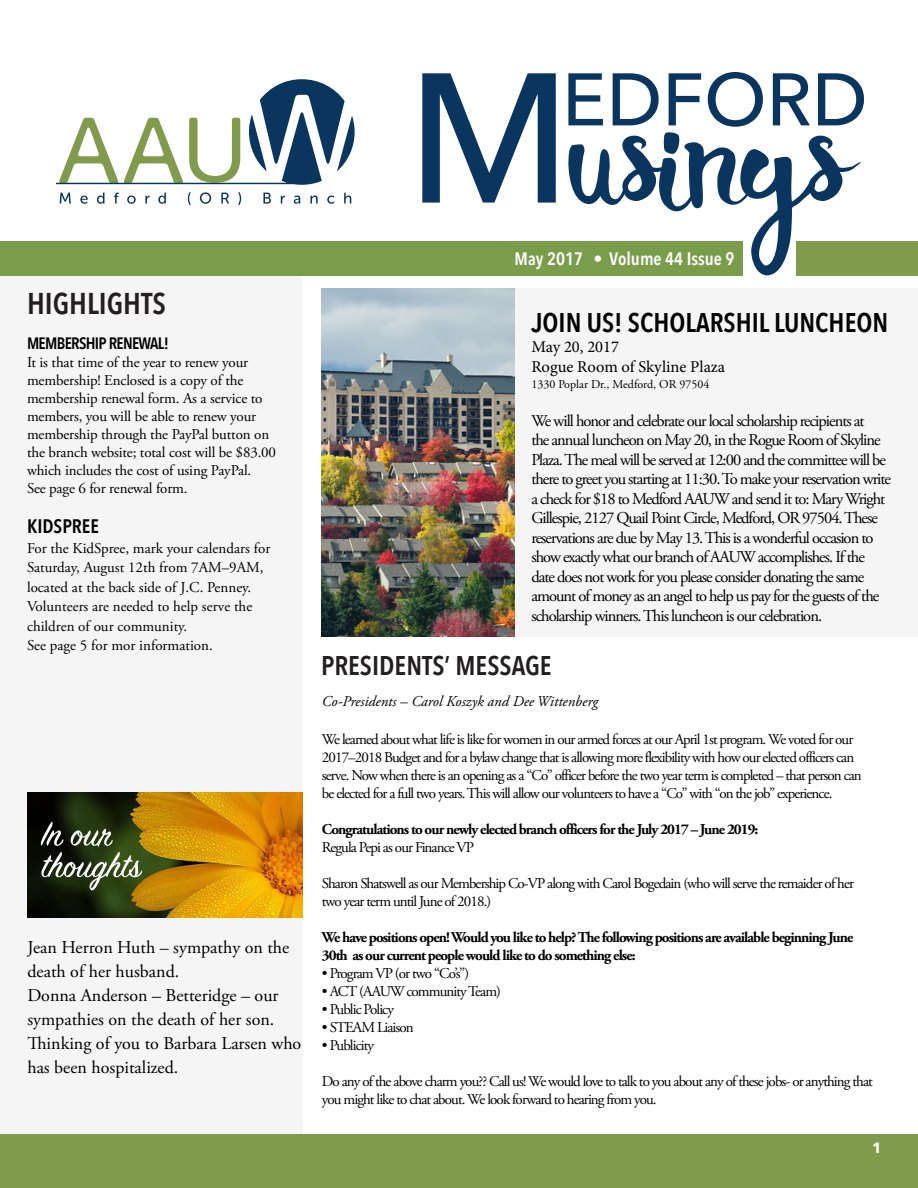
<style>
.page{position:relative;width:918px;height:1188px;background:#fff}
.page>*{position:absolute;margin:0;border:0;box-sizing:border-box;transform-origin:0 0}
.t1{font:600 30px "Avenir Next Condensed";color:#231f20}
.t2{font:600 27px "Avenir Next Condensed";color:#000}
.t3{font:600 27px "Avenir Next Condensed";color:#231f20}
.t4{font:600 19.5px "Avenir Next Condensed";color:#000}
.t5{font:18px/24px "Adobe Garamond Pro";color:#000}
.t6{font:600 18px "Avenir Next Condensed";color:#fff}
.t7{font:16.5px/19.5px "Adobe Garamond Pro";letter-spacing:-.06em;color:#000}
.t8{font:16.5px "Minion Pro";color:#000}
.t9{font:600 16.5px "Avenir Next Condensed";letter-spacing:-.04em;color:#000}
.t10{font:15px/18px "Adobe Garamond Pro";letter-spacing:-.06em;color:#000}
.t11{font:15px/18px "Adobe Garamond Pro";letter-spacing:-.01em;color:#000}
.t12{font:700 15px/18px "Adobe Garamond Pro";letter-spacing:-.06em;color:#000}
.t13{font:15px/19.5px "Adobe Garamond Pro";color:#000}
.t14{font:italic 15px "Adobe Garamond Pro";color:#000}
.t15{font:700 15px "Avenir Next";color:#fff}
.t16{font:12px "Adobe Garamond Pro";color:#000}
</style>
<div class="page">
<div style="left:0;top:274px;width:303px;height:914px;background:#f5f5f6"></div>
<svg style="left:56px;top:79px;width:299px;height:106px"></svg>
<svg style="left:60px;top:193px;width:11px;height:11px"></svg>
<svg style="left:80px;top:196px;width:8px;height:8px"></svg>
<svg style="left:97px;top:193px;width:7px;height:11px"></svg>
<svg style="left:114px;top:193px;width:5px;height:11px"></svg>
<svg style="left:127px;top:196px;width:9px;height:8px"></svg>
<svg style="left:145px;top:196px;width:5px;height:8px"></svg>
<svg style="left:158px;top:193px;width:8px;height:11px"></svg>
<svg style="left:188px;top:192px;width:3px;height:13px"></svg>
<svg style="left:200px;top:192px;width:11px;height:12px"></svg>
<svg style="left:221px;top:193px;width:8px;height:11px"></svg>
<svg style="left:238px;top:192px;width:3px;height:13px"></svg>
<svg style="left:263px;top:193px;width:8px;height:11px"></svg>
<svg style="left:281px;top:196px;width:4px;height:8px"></svg>
<svg style="left:294px;top:196px;width:6px;height:8px"></svg>
<svg style="left:310px;top:196px;width:8px;height:8px"></svg>
<svg style="left:327px;top:196px;width:8px;height:8px"></svg>
<svg style="left:344px;top:193px;width:7px;height:11px"></svg>
<svg style="left:422px;top:73px;width:134px;height:130px"></svg>
<svg style="left:568px;top:72px;width:296px;height:203px"></svg>
<div style="left:0;top:241px;width:742px;height:34px;background:#799d4a"></div>
<div style="left:796px;top:241px;width:122px;height:34px;background:#809b4c"></div>
<div style="left:0;top:1134px;width:918px;height:54px;background:#809b4c"></div>
<div style="left:497px;top:288px;width:421px;height:349px;background:#f5f5f6"></div>
<img style="left:322px;top:288px;width:192px;height:349px">
<img style="left:27px;top:792px;width:276px;height:126px">
<svg style="left:40px;top:822px;width:102px;height:69px;background:#4a5639"></svg>
<p class="t1" style="left:27px;top:277px;width:140px">HIGHLIGHTS</p>
<p class="t9" style="left:27px;top:329px;width:143px">MEMBERSHIP RENEWAL!</p>
<p class="t11" style="left:27px;top:354px;width:251px">It is that time of the year to renew your membership! Enclosed is a copy of the membership renewal form. As a service to members, you will be able to renew your membership through the PayPal button on the branch website; total cost will be $83.00 which includes the cost of using PayPal.</p>
<p class="t11" style="left:27px;top:480px;width:162px">See page 6 for renewal form.</p>
<p class="t4" style="left:27px;top:510px;width:73px">KIDSPREE</p>
<p class="t13" style="left:27px;top:539px;width:245px">For the KidSpree, mark your calendars for Saturday, August 12th from 7AM–9AM, located at the back side of J.C. Penney.<br>Volunteers are needed to help serve the children of our community.</p>
<p class="t13" style="left:27px;top:636px;width:187px">See page 5 for mor information.</p>
<p class="t5" style="left:27px;top:936px;width:263px">Jean Herron Huth – sympathy on the death of her husband.</p>
<p class="t5" style="left:27px;top:984px;width:253px">Donna Anderson – Betteridge – our sympathies on the death of her son.</p>
<p class="t5" style="left:27px;top:1032px;width:275px">Thinking of you to Barbara Larsen who has been hospitalized.</p>
<p class="t6" style="left:515px;top:243px;width:221px">May 2017 • Volume 44 Issue 9</p>
<p class="t2" style="left:531px;top:299px;width:358px">JOIN US! SCHOLARSHIL LUNCHEON</p>
<p class="t8" style="left:531px;top:336px;width:89px">May 20, 2017</p>
<p class="t8" style="left:531px;top:355px;width:195px">Rogue Room of Skyline Plaza</p>
<p class="t16" style="left:531px;top:377px;width:180px">1330 Poplar Dr., Medford, OR 97504</p>
<p class="t7" style="left:531px;top:411px;width:361px">We will honor and celebrate our local scholarship recipients at<br>the annual luncheon on May 20, in the Rogue Room of Skyline Plaza. The meal will be served at 12:00 and the committee will be there to greet you starting at 11:30. To make your reservation write a check for $18 to Medford AAUW and send it to: Mary Wright Gillespie, 2127 Quail Point Circle, Medford, OR 97504. These reservations are due by May 13. This is a wonderful occasion to show exactly what our branch of AAUW accomplishes. If the date does not work for you please consider donating the same amount of money as an angel to help us pay for the guests of the scholarship winners. This luncheon is our celebration.</p>
<p class="t3" style="left:321px;top:642px;width:232px">PRESIDENTS’ MESSAGE</p>
<p class="t14" style="left:322px;top:693px;width:278px">Co-Presidents – Carol Koszyk and Dee Wittenberg</p>
<p class="t10" style="left:322px;top:731px;width:541px">We learned about what life is like for women in our armed forces at our April 1st program. We voted for our 2017–2018 Budget and for a bylaw change that is allowing more flexibility with how our elected officers can serve. Now when there is an opening as a “Co” officer before the two year term is completed – that person can be elected for a full two years. This will allow our volunteers to have a “Co” with “on the job” experience.</p>
<p class="t12" style="left:322px;top:820px;width:438px">Congratulations to our newly elected branch officers for the July 2017 – June 2019:</p>
<p class="t10" style="left:322px;top:839px;width:154px">Regula Pepi as our Finance VP</p>
<p class="t10" style="left:322px;top:875px;width:534px">Sharon Shatswell as our Membership Co-VP along with Carol Bogedain (who will serve the remaider of her two year term until June of 2018.)</p>
<p class="t12" style="left:322px;top:928px;width:533px">We have positions open! Would you like to help? The following positions are available beginning June<br>30th as our current people would like to do something else:</p>
<p class="t10" style="left:322px;top:965px;width:149px">• Program VP (or two “Co’s”)</p>
<p class="t10" style="left:322px;top:983px;width:181px">• ACT (AAUW community Team)</p>
<p class="t10" style="left:322px;top:1001px;width:74px">• Public Policy</p>
<p class="t10" style="left:322px;top:1019px;width:93px">• STEAM Liaison</p>
<p class="t10" style="left:322px;top:1037px;width:54px">• Publicity</p>
<p class="t10" style="left:322px;top:1073px;width:552px">Do any of the above charm you?? Call us! We would love to talk to you about any of these jobs- or anything that you might like to chat about. We look forward to hearing from you.</p>
<p class="t15" style="left:872px;top:1134px;width:11px">1</p>
</div>
